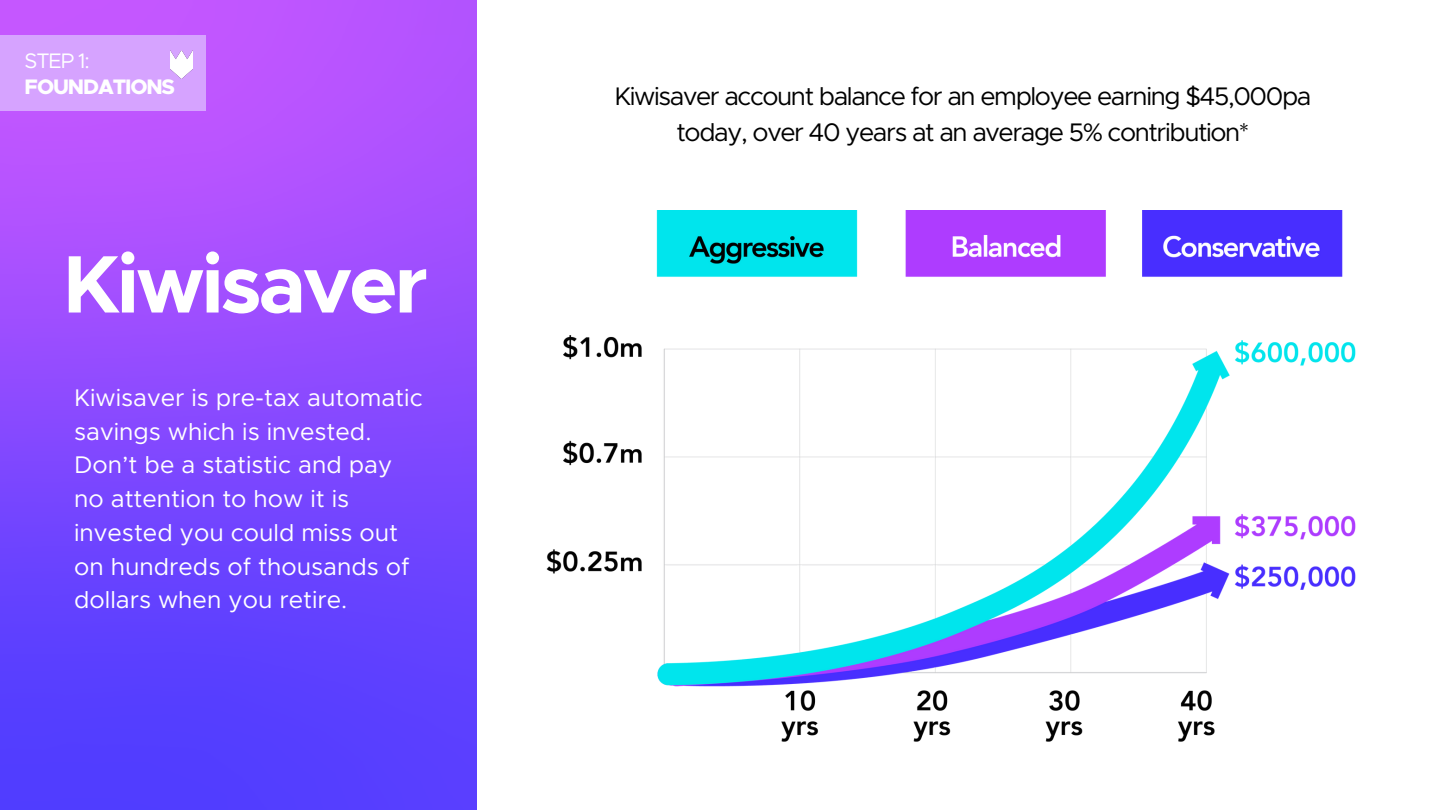
<style>
.page{position:relative;width:1440px;height:810px;background:#fff}
.page>*{position:absolute;margin:0;border:0;box-sizing:border-box;transform-origin:0 0}
.t1{font:700 81.8px "Metropolis";letter-spacing:-.04em;color:#fff}
.t2{font:25.5px/35.2px "Metropolis";letter-spacing:-.055em;color:#000;text-align:center}
.t3{font:24.2px/33.8px "Metropolis";color:#fff}
.t4{font:800 21.1px "Metropolis";letter-spacing:-.055em;color:#fff}
.t5{font:21.1px "Metropolis";color:#fff}
</style>
<div class="page">
<img style="left:0;top:0;width:477px;height:810px">
<img style="left:546px;top:211px;width:810px;height:531px">
<div style="left:0;top:36px;width:205px;height:75px;background:#d6a3ff"></div>
<img style="left:171px;top:50px;width:22px;height:29px">
<p class="t5" style="left:25px;top:52px;width:67px">STEP 1:</p>
<p class="t4" style="left:25px;top:77px;width:152px">FOUNDATIONS</p>
<h1 class="t1" style="left:63px;top:247px;width:367px">Kiwisaver</h1>
<p class="t3" style="left:74px;top:382px;width:350px">Kiwisaver is pre-tax automatic savings which is invested.<br>Don’t be a statistic and pay no attention to how it is invested you could miss out on hundreds of thousands of dollars when you retire.</p>
<p class="t2" style="left:614px;top:80px;width:699px">Kiwisaver account balance for an employee earning $45,000pa today, over 40 years at an average 5% contribution*</p>
</div>
